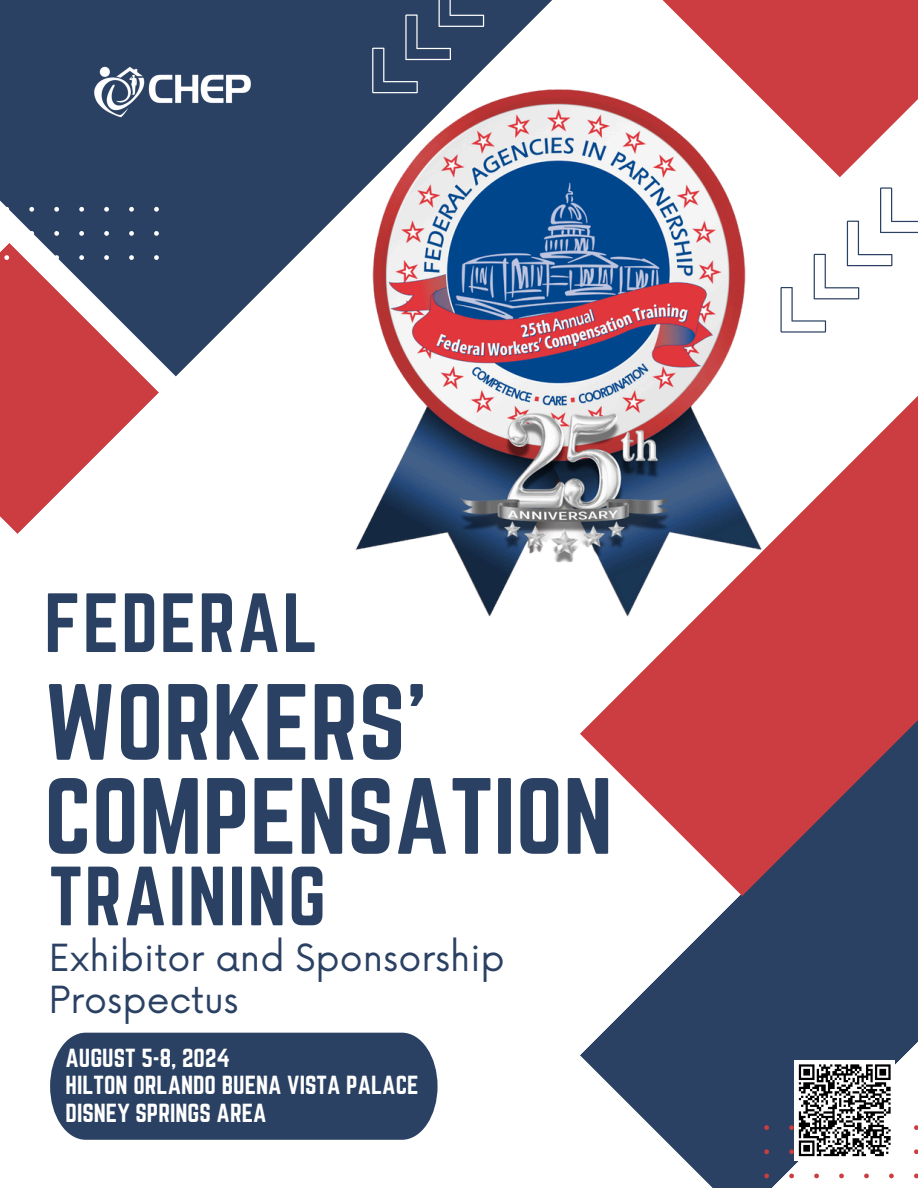
<style>
.page{position:relative;width:918px;height:1188px;background:#fff}
.page>*{position:absolute;margin:0;border:0;box-sizing:border-box;transform-origin:0 0}
.t1{font:94.65px/94.1px "Norwester";color:#2b4163}
.t2{font:73.35px "Norwester";letter-spacing:.025em;color:#2b4163}
.t3{font:36.45px/41.7px "Now";color:#2b4163}
.t4{font:22.95px "Norwester";color:#fff}
</style>
<div class="page">
<svg style="left:0;top:0;width:302px;height:377px;background:#425573"></svg>
<svg style="left:0;top:273px;width:159px;height:261px;fill:#cb3d40"></svg>
<svg style="left:580px;top:896px;width:338px;height:292px;fill:#2b4163"></svg>
<svg style="left:580px;top:396px;width:338px;height:500px;fill:#cb3d40"></svg>
<svg style="left:826px;top:0;width:92px;height:177px;fill:#cb3d40"></svg>
<div style="left:50px;top:1033px;width:388px;height:107px;background:#2b4163"></div>
<svg style="left:826px;top:187px;width:92px;height:145px"></svg>
<svg style="left:0;top:207px;width:159px;height:66px"></svg>
<img style="left:92px;top:57px;width:162px;height:70px">
<img style="left:302px;top:0;width:524px;height:726px">
<div style="left:794px;top:1060px;width:101px;height:101px;background:#fff"></div>
<svg style="left:764px;top:1063px;width:154px;height:125px"></svg>
<p class="t2" style="left:44px;top:579px;width:276px">FEDERAL</p>
<p class="t1" style="left:44px;top:675px;width:570px">WORKERS’<br>COMPENSATION</p>
<h1 class="t2" style="left:49px;top:852px;width:279px">TRAINING</h1>
<p class="t3" style="left:49px;top:939px;width:457px">Exhibitor and Sponsorship<br>Prospectus</p>
<p class="t4" style="left:66px;top:1044px;width:166px">AUGUST 5-8, 2024</p>
<p class="t4" style="left:66px;top:1071px;width:355px">HILTON ORLANDO BUENA VISTA PALACE</p>
<h2 class="t4" style="left:66px;top:1099px;width:203px">DISNEY SPRINGS AREA</h2>
</div>
